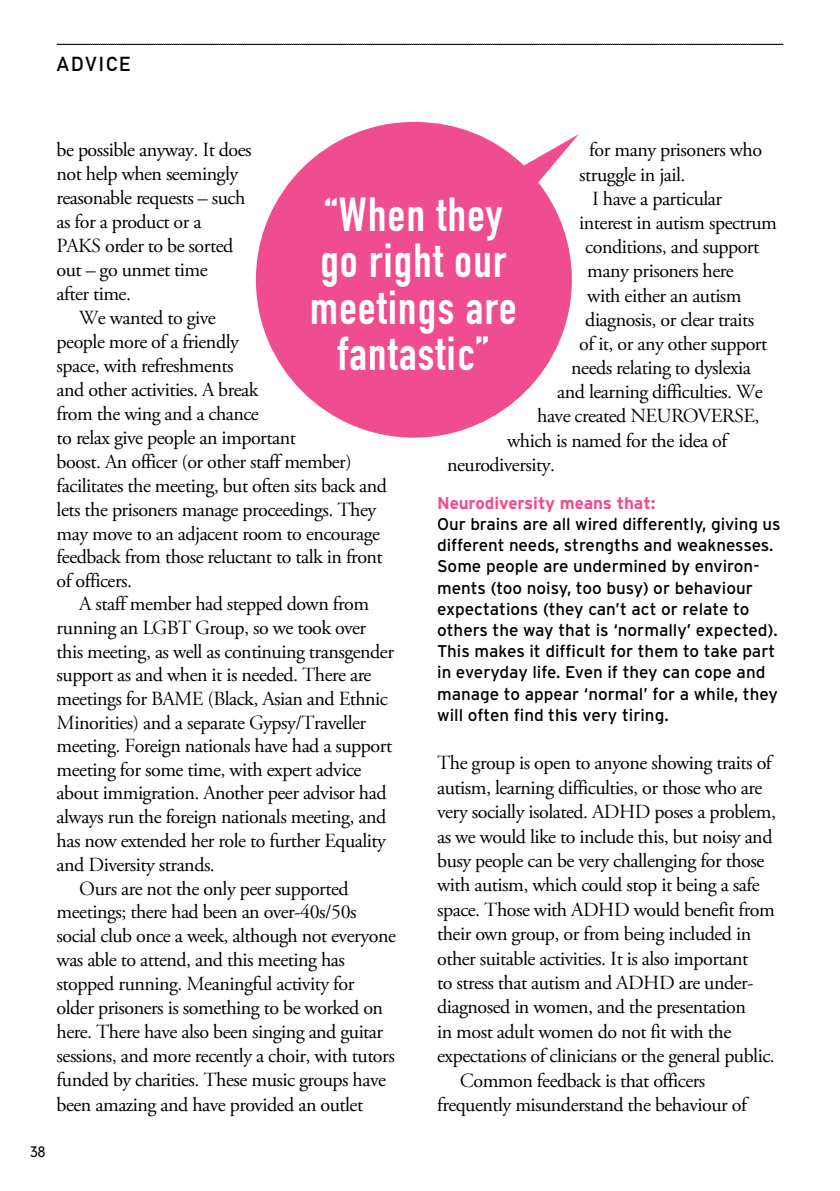
<style>
.page{position:relative;width:840px;height:1191px;background:#fff}
.page>*{position:absolute;margin:0;border:0;box-sizing:border-box;transform-origin:0 0}
.t1{font:47px/46.2px "DIN Engschrift Alternate";letter-spacing:.03em;color:#fff;text-align:center}
.t2{font:20px "Adobe Garamond Pro";letter-spacing:-.025em;color:#000}
.t3{font:20px "DIN Mittelschrift Alternate";letter-spacing:.105em;color:#000}
.t4{font:17px/21.2px "Interstate";color:#000}
.t5{font:700 17px "Interstate";letter-spacing:-.005em;color:#ef4d8f}
.t6{font:300 14.6px "DIN Neuzeit Grotesk";color:#000}
</style>
<div class="page">
<svg style="left:57px;top:44px;width:726px;height:1px"></svg>
<svg style="left:256px;top:122px;width:322px;height:316px;fill:#ef4d8f"></svg>
<p class="t3" style="left:57px;top:52px;width:75px">ADVICE</p>
<p class="t2" style="left:589px;top:138px;width:174px">for many prisoners who</p>
<p class="t2" style="left:579px;top:162px;width:108px">struggle in jail.</p>
<p class="t2" style="left:591px;top:186px;width:131px">I have a particular</p>
<p class="t2" style="left:579px;top:210px;width:199px">interest in autism spectrum</p>
<p class="t2" style="left:585px;top:235px;width:175px">conditions, and support</p>
<p class="t2" style="left:587px;top:259px;width:148px">many prisoners here</p>
<p class="t2" style="left:587px;top:283px;width:156px">with either an autism</p>
<p class="t2" style="left:585px;top:307px;width:170px">diagnosis, or clear traits</p>
<p class="t2" style="left:579px;top:331px;width:189px">of it, or any other support</p>
<p class="t2" style="left:571px;top:356px;width:181px">needs relating to dyslexia</p>
<p class="t2" style="left:557px;top:380px;width:207px">and learning difficulties. We</p>
<p class="t2" style="left:537px;top:404px;width:224px">have created NEUROVERSE,</p>
<p class="t2" style="left:507px;top:428px;width:221px">which is named for the idea of</p>
<p class="t2" style="left:447px;top:452px;width:109px">neurodiversity.</p>
<p class="t5" style="left:437px;top:493px;width:219px">Neurodiversity means that:</p>
<p class="t4" style="left:437px;top:513px;width:345px">Our brains are all wired differently, giving us different needs, strengths and weaknesses.<br>Some people are undermined by environ&shy;ments (too noisy, too busy) or behaviour expectations (they can’t act or relate to others the way that is ‘normally’ expected).<br>This makes it difficult for them to take part in everyday life. Even if they can cope and manage to appear ‘normal’ for a while, they will often find this very tiring.</p>
<p class="t2" style="left:437px;top:751px;width:336px">The group is open to anyone showing traits of</p>
<p class="t2" style="left:437px;top:775px;width:326px">autism, learning difficulties, or those who are</p>
<p class="t2" style="left:437px;top:800px;width:340px">very socially isolated. ADHD poses a problem,</p>
<p class="t2" style="left:437px;top:824px;width:337px">as we would like to include this, but noisy and</p>
<p class="t2" style="left:437px;top:848px;width:328px">busy people can be very challenging for those</p>
<p class="t2" style="left:437px;top:873px;width:324px">with autism, which could stop it being a safe</p>
<p class="t2" style="left:437px;top:897px;width:339px">space. Those with ADHD would benefit from</p>
<p class="t2" style="left:437px;top:922px;width:315px">their own group, or from being included in</p>
<p class="t2" style="left:437px;top:946px;width:312px">other suitable activities. It is also important</p>
<p class="t2" style="left:437px;top:970px;width:318px">to stress that autism and ADHD are under-</p>
<p class="t2" style="left:437px;top:995px;width:310px">diagnosed in women, and the presentation</p>
<p class="t2" style="left:437px;top:1019px;width:295px">in most adult women do not fit with the</p>
<p class="t2" style="left:437px;top:1044px;width:339px">expectations of clinicians or the general public.</p>
<p class="t2" style="left:459px;top:1068px;width:247px">Common feedback is that officers</p>
<p class="t2" style="left:437px;top:1092px;width:311px">frequently misunderstand the behaviour of</p>
<p class="t2" style="left:57px;top:138px;width:196px">be possible anyway. It does</p>
<p class="t2" style="left:57px;top:162px;width:183px">not help when seemingly</p>
<p class="t2" style="left:57px;top:186px;width:190px">reasonable requests – such</p>
<p class="t2" style="left:57px;top:210px;width:146px">as for a product or a</p>
<p class="t2" style="left:57px;top:234px;width:178px">PAKS order to be sorted</p>
<p class="t2" style="left:57px;top:258px;width:152px">out – go unmet time</p>
<p class="t2" style="left:57px;top:282px;width:76px">after time.</p>
<p class="t2" style="left:79px;top:306px;width:138px">We wanted to give</p>
<p class="t2" style="left:57px;top:330px;width:184px">people more of a friendly</p>
<p class="t2" style="left:57px;top:354px;width:178px">space, with refreshments</p>
<p class="t2" style="left:57px;top:378px;width:203px">and other activities. A break</p>
<p class="t2" style="left:57px;top:402px;width:204px">from the wing and a chance</p>
<p class="t2" style="left:57px;top:426px;width:241px">to relax give people an important</p>
<p class="t2" style="left:57px;top:450px;width:296px">boost. An officer (or other staff member)</p>
<p class="t2" style="left:57px;top:474px;width:332px">facilitates the meeting, but often sits back and</p>
<p class="t2" style="left:57px;top:497px;width:321px">lets the prisoners manage proceedings. They</p>
<p class="t2" style="left:57px;top:521px;width:325px">may move to an adjacent room to encourage</p>
<p class="t2" style="left:57px;top:545px;width:327px">feedback from those reluctant to talk in front</p>
<p class="t2" style="left:57px;top:568px;width:77px">of officers.</p>
<p class="t2" style="left:79px;top:592px;width:291px">A staff member had stepped down from</p>
<p class="t2" style="left:57px;top:615px;width:311px">running an LGBT Group, so we took over</p>
<p class="t2" style="left:57px;top:639px;width:338px">this meeting, as well as continuing transgender</p>
<p class="t2" style="left:57px;top:663px;width:316px">support as and when it is needed. There are</p>
<p class="t2" style="left:57px;top:686px;width:332px">meetings for BAME (Black, Asian and Ethnic</p>
<p class="t2" style="left:57px;top:710px;width:311px">Minorities) and a separate Gypsy/Traveller</p>
<p class="t2" style="left:57px;top:733px;width:337px">meeting. Foreign nationals have had a support</p>
<p class="t2" style="left:57px;top:757px;width:306px">meeting for some time, with expert advice</p>
<p class="t2" style="left:57px;top:781px;width:331px">about immigration. Another peer advisor had</p>
<p class="t2" style="left:57px;top:804px;width:331px">always run the foreign nationals meeting, and</p>
<p class="t2" style="left:57px;top:828px;width:330px">has now extended her role to further Equality</p>
<p class="t2" style="left:57px;top:852px;width:160px">and Diversity strands.</p>
<p class="t2" style="left:79px;top:876px;width:271px">Ours are not the only peer supported</p>
<p class="t2" style="left:57px;top:900px;width:301px">meetings; there had been an over-40s/50s</p>
<p class="t2" style="left:57px;top:923px;width:340px">social club once a week, although not everyone</p>
<p class="t2" style="left:57px;top:948px;width:289px">was able to attend, and this meeting has</p>
<p class="t2" style="left:57px;top:972px;width:299px">stopped running. Meaningful activity for</p>
<p class="t2" style="left:57px;top:996px;width:328px">older prisoners is something to be worked on</p>
<p class="t2" style="left:57px;top:1020px;width:328px">here. There have also been singing and guitar</p>
<p class="t2" style="left:57px;top:1044px;width:339px">sessions, and more recently a choir, with tutors</p>
<p class="t2" style="left:57px;top:1068px;width:330px">funded by charities. These music groups have</p>
<p class="t2" style="left:57px;top:1092px;width:308px">been amazing and have provided an outlet</p>
<h1 class="t1" style="left:310px;top:192px;width:208px">“When they go right our meetings are fantastic”</h1>
<p class="t6" style="left:31px;top:1142px;width:16px">38</p>
</div>
